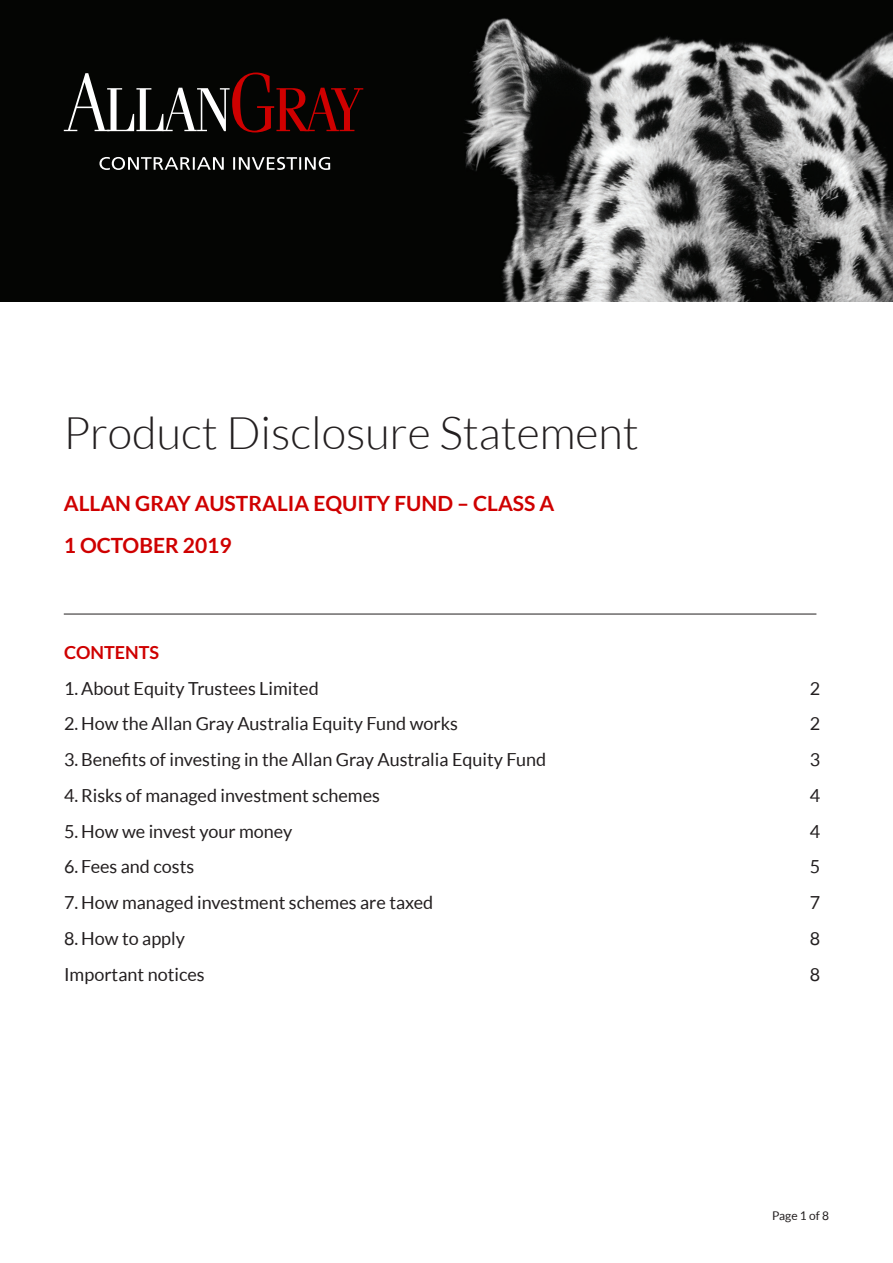
<style>
.page{position:relative;width:893px;height:1263px;background:#fff}
.page>*{position:absolute;margin:0;border:0;box-sizing:border-box;transform-origin:0 0}
.t1{font:300 45px "Lato";color:#231f20}
.t2{font:700 21px/42.8px "Lato";color:#cf0000}
.t3{font:18px "Lato";color:#231f20}
.t4{font:700 18px "Lato";color:#cf0000}
.t5{font:12px "Lato";color:#231f20}
</style>
<div class="page">
<img style="left:0;top:0;width:893px;height:302px">
<hr style="left:64px;top:614px;width:752px;height:1px;background:#231f20">
<svg style="left:99px;top:157px;width:231px;height:13px"></svg>
<svg style="left:64px;top:73px;width:299px;height:59px;background:#36201e"></svg>
<h1 class="t1" style="left:63px;top:408px;width:577px">Product Disclosure Statement</h1>
<p class="t2" style="left:64px;top:481px;width:492px">ALLAN GRAY AUSTRALIA EQUITY FUND – CLASS A<br>1 OCTOBER 2019</p>
<p class="t4" style="left:64px;top:642px;width:97px">CONTENTS</p>
<p class="t3" style="left:64px;top:678px;width:256px">1.About Equity Trustees Limited</p>
<p class="t3" style="left:810px;top:678px;width:12px">2</p>
<p class="t3" style="left:64px;top:714px;width:395px">2. How the Allan Gray Australia Equity Fund works</p>
<p class="t3" style="left:810px;top:714px;width:12px">2</p>
<p class="t3" style="left:64px;top:749px;width:484px">3.Benefits of investing in the Allan Gray Australia Equity Fund</p>
<p class="t3" style="left:810px;top:749px;width:12px">3</p>
<p class="t3" style="left:64px;top:785px;width:317px">4.Risks of managed investment schemes</p>
<p class="t3" style="left:810px;top:785px;width:12px">4</p>
<p class="t3" style="left:64px;top:821px;width:230px">5. How we invest your money</p>
<p class="t3" style="left:810px;top:821px;width:12px">4</p>
<p class="t3" style="left:64px;top:857px;width:132px">6. Fees and costs</p>
<p class="t3" style="left:810px;top:857px;width:12px">5</p>
<p class="t3" style="left:64px;top:892px;width:371px">7. How managed investment schemes are taxed</p>
<p class="t3" style="left:810px;top:892px;width:12px">7</p>
<p class="t3" style="left:64px;top:928px;width:122px">8. How to apply</p>
<p class="t3" style="left:810px;top:928px;width:12px">8</p>
<p class="t3" style="left:64px;top:964px;width:142px">Important notices</p>
<p class="t3" style="left:810px;top:964px;width:12px">8</p>
<p class="t5" style="left:772px;top:1209px;width:59px">Page 1 of 8</p>
</div>
